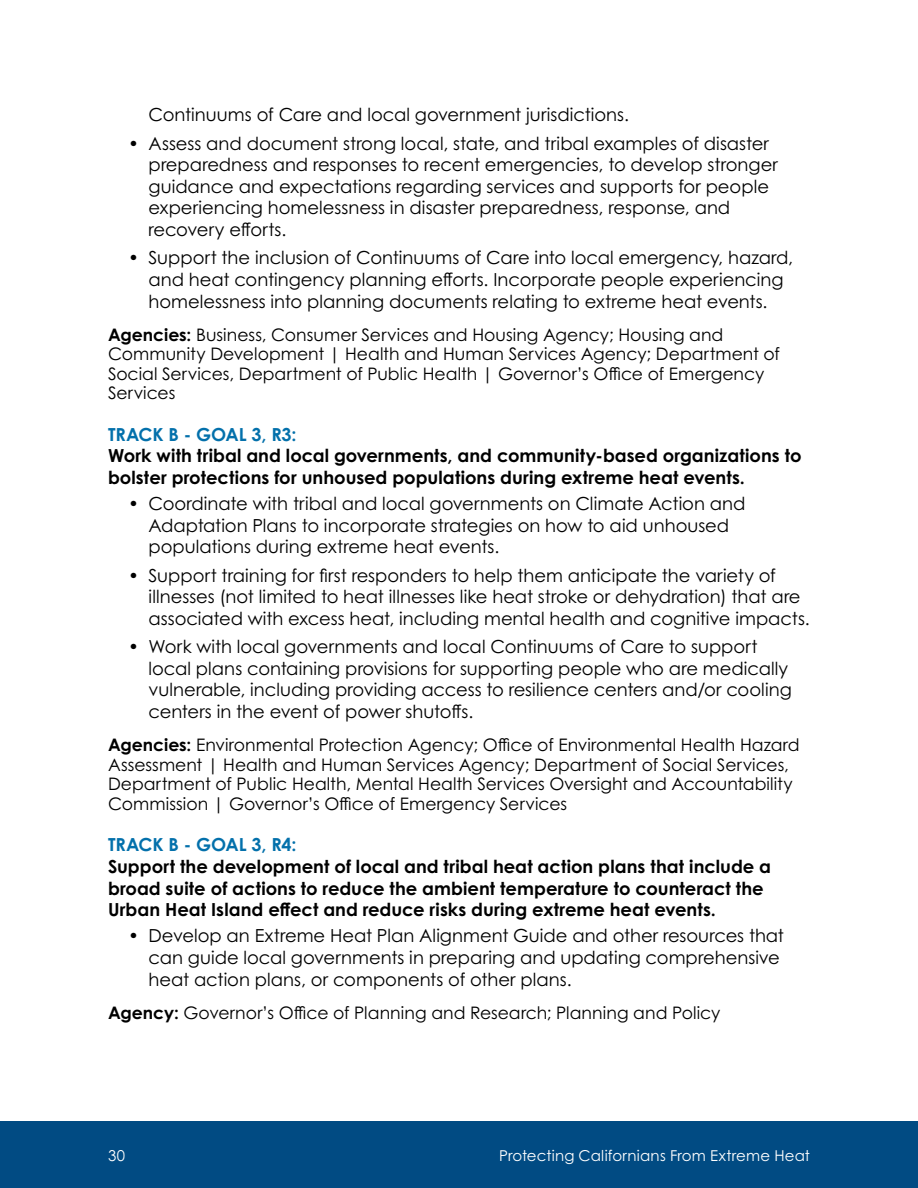
<style>
.page{position:relative;width:918px;height:1188px;background:#fff}
.page>*{position:absolute;margin:0;border:0;box-sizing:border-box;transform-origin:0 0}
.t1{font:18px/21.6px "Century Gothic Pro";color:#000}
.Header_4{font:700 18px/21.6px "Century Gothic Pro";color:#000}
.Agency{font:17.25px/19.5px "Century Gothic Pro";color:#000}
.t2{font:15px "Century Gothic Pro";letter-spacing:.015em;color:#fff}
.s1{font-weight:700}
.s2{color:#0370ab}
</style>
<div class="page">
<div style="left:0;top:1121px;width:918px;height:67px;background:#014b83"></div>
<p class="t1" style="left:148px;top:104px;width:482px">Continuums of Care and local government jurisdictions.</p>
<p class="t1" style="left:148px;top:132px;width:631px;text-indent:-20px">• Assess and document strong local, state, and tribal examples of disaster preparedness and responses to recent emergencies, to develop stronger guidance and expectations regarding services and supports for people experiencing homelessness in disaster preparedness, response, and recovery efforts.</p>
<p class="t1" style="left:128px;top:247px;width:666px;text-align:center">• Support the inclusion of Continuums of Care into local emergency, hazard, and heat contingency planning efforts. Incorporate people experiencing homelessness into planning documents relating to extreme heat events.</p>
<p class="Agency" style="left:108px;top:324px;width:674px"><span class="s1">Agencies:</span> Business, Consumer Services and Housing Agency; Housing and Community Development | Health and Human Services Agency; Department of Social Services, Department of Public Health | Governor’s Office of Emergency Services</p>
<h5 class="Header_4" style="left:108px;top:423px;width:695px"><span class="s2">TRACK B - GOAL 3, R3:<br></span>Work with tribal and local governments, and community-based organizations to bolster protections for unhoused populations during extreme heat events.</h5>
<p class="t1" style="left:148px;top:493px;width:598px;text-indent:-20px">• Coordinate with tribal and local governments on Climate Action and<br>Adaptation Plans to incorporate strategies on how to aid unhoused populations during extreme heat events.</p>
<p class="t1" style="left:148px;top:564px;width:663px;text-indent:-20px">• Support training for first responders to help them anticipate the variety of illnesses (not limited to heat illnesses like heat stroke or dehydration) that are associated with excess heat, including mental health and cognitive impacts.</p>
<p class="t1" style="left:148px;top:636px;width:645px;text-indent:-20px">• Work with local governments and local Continuums of Care to support local plans containing provisions for supporting people who are medically vulnerable, including providing access to resilience centers and/or cooling centers in the event of power shutoffs.</p>
<p class="Agency" style="left:108px;top:735px;width:693px"><span class="s1">Agencies:</span> Environmental Protection Agency; Office of Environmental Health Hazard Assessment | Health and Human Services Agency; Department of Social Services, Department of Public Health, Mental Health Services Oversight and Accountability Commission | Governor’s Office of Emergency Services</p>
<h5 class="Header_4" style="left:108px;top:834px;width:665px"><span class="s2">TRACK B - GOAL 3, R4:<br></span>Support the development of local and tribal heat action plans that include a broad suite of actions to reduce the ambient temperature to counteract the Urban Heat Island effect and reduce risks during extreme heat events.</h5>
<p class="t1" style="left:148px;top:925px;width:637px;text-indent:-20px">• Develop an Extreme Heat Plan Alignment Guide and other resources that can guide local governments in preparing and updating comprehensive heat action plans, or components of other plans.</p>
<p class="Agency" style="left:108px;top:1002px;width:614px"><span class="s1">Agency:</span> Governor’s Office of Planning and Research; Planning and Policy</p>
<p class="t2" style="left:108px;top:1147px;width:19px">30</p>
<p class="t2" style="left:499px;top:1147px;width:312px">Protecting Californians From Extreme Heat</p>
</div>
